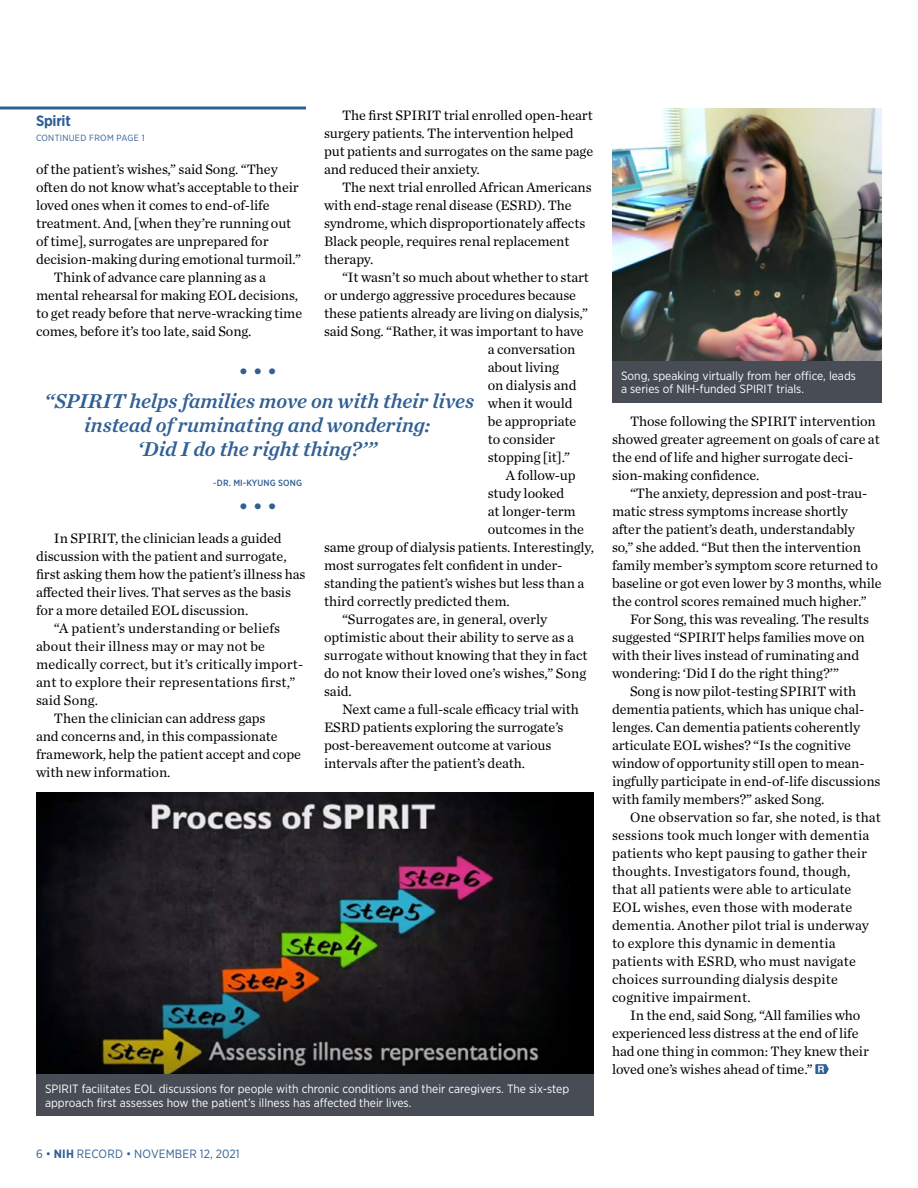
<style>
.page{position:relative;width:918px;height:1188px;background:#fff}
.page>*{position:absolute;margin:0;border:0;box-sizing:border-box;transform-origin:0 0}
.Pull_quote{font:italic 21px/24px "Chronicle Text G1 Semi";letter-spacing:-.005em;color:#316094;text-align:center}
.Head_2_Subheads_Body{font:700 15px "Gotham Narrow";letter-spacing:-.015em;color:#316094}
.Body_1{font:14.25px/18px "Chronicle Text G1";letter-spacing:-.005em;color:#000}
.Photo_caption_revers{font:12px/13.5px "Gotham Narrow";color:#fff}
.t1{font:12px "Gotham Narrow";letter-spacing:.01em;color:#316094}
.Page_jump{font:9px "Gotham Narrow";letter-spacing:.03em;color:#316094}
.Kicker_1_positive{font:500 9px "Gotham Narrow";letter-spacing:.01em;color:#316094}
.s1{font-weight:700}
</style>
<div class="page">
<svg style="left:0;top:106px;width:306px;height:4px"></svg>
<img style="left:36px;top:792px;width:558px;height:282px">
<div style="left:36px;top:1074px;width:558px;height:42px;background:#474c55"></div>
<img style="left:612px;top:108px;width:270px;height:253px">
<div style="left:612px;top:361px;width:270px;height:42px;background:#474c55"></div>
<svg style="left:815px;top:1064px;width:14px;height:10px"></svg>
<p class="Body_1" style="left:324px;top:105px;width:271px;text-indent:18px">The first SPIRIT trial enrolled open-heart surgery patients. The intervention helped put patients and surrogates on the same page and reduced their anxiety.</p>
<p class="Body_1" style="left:324px;top:177px;width:269px;text-indent:18px">The next trial enrolled African Americans with end-stage renal disease (ESRD). The syndrome, which disproportionately affects Black people, requires renal replacement therapy.</p>
<p class="Body_1" style="left:342px;top:267px;width:249px">“It wasn’t so much about whether to start</p>
<p class="Body_1" style="left:324px;top:285px;width:254px">or undergo aggressive procedures because</p>
<p class="Body_1" style="left:324px;top:303px;width:266px">these patients already are living on dialysis,”</p>
<p class="Body_1" style="left:324px;top:321px;width:261px">said Song. “Rather, it was important to have</p>
<p class="Body_1" style="left:488px;top:339px;width:89px">a conversation</p>
<p class="Body_1" style="left:488px;top:357px;width:73px">about living</p>
<p class="Body_1" style="left:488px;top:375px;width:90px">on dialysis and</p>
<p class="Body_1" style="left:488px;top:393px;width:86px">when it would</p>
<p class="Body_1" style="left:488px;top:411px;width:90px">be appropriate</p>
<p class="Body_1" style="left:488px;top:429px;width:69px">to consider</p>
<p class="Body_1" style="left:488px;top:447px;width:84px">stopping [it].”</p>
<p class="Body_1" style="left:506px;top:465px;width:71px">A follow-up</p>
<p class="Body_1" style="left:488px;top:483px;width:78px">study looked</p>
<p class="Body_1" style="left:488px;top:501px;width:89px">at longer-term</p>
<p class="Body_1" style="left:488px;top:519px;width:98px">outcomes in the</p>
<p class="Body_1" style="left:324px;top:537px;width:272px">same group of dialysis patients. Interestingly,</p>
<p class="Body_1" style="left:324px;top:555px;width:240px">most surrogates felt confident in under-</p>
<p class="Body_1" style="left:324px;top:573px;width:262px">standing the patient’s wishes but less than a</p>
<p class="Body_1" style="left:324px;top:591px;width:187px">third correctly predicted them.</p>
<p class="Body_1" style="left:324px;top:609px;width:265px;text-indent:18px">“Surrogates are, in general, overly optimistic about their ability to serve as a surrogate without knowing that they in fact do not know their loved one’s wishes,” Song said.</p>
<p class="Body_1" style="left:324px;top:699px;width:256px;text-indent:18px">Next came a full-scale efficacy trial with ESRD patients exploring the surrogate’s post-bereavement outcome at various intervals after the patient’s death.</p>
<p class="Head_2_Subheads_Body" style="left:36px;top:111px;width:36px">Spirit</p>
<p class="Page_jump" style="left:36px;top:132px;width:110px">CONTINUED FROM PAGE 1</p>
<p class="Body_1" style="left:36px;top:159px;width:267px">of the patient’s wishes,” said Song. “They often do not know what’s acceptable to their loved ones when it comes to end-of-life treatment. And, [when they’re running out of time], surrogates are unprepared for decision-making during emotional turmoil.”</p>
<p class="Body_1" style="left:36px;top:267px;width:268px;text-indent:18px">Think of advance care planning as a mental rehearsal for making EOL decisions, to get ready before that nerve-wracking time comes, before it’s too late, said Song.</p>
<p class="Pull_quote" style="left:238px;top:358px;width:41px">• • •</p>
<p class="Pull_quote" style="left:45px;top:388px;width:431px">“SPIRIT helps families move on with their lives instead of ruminating and wondering:<br>‘Did I do the right thing?’”</p>
<p class="Kicker_1_positive" style="left:213px;top:477px;width:91px">~DR. MI-KYUNG SONG</p>
<p class="Pull_quote" style="left:238px;top:493px;width:41px">• • •</p>
<p class="Body_1" style="left:36px;top:528px;width:271px;text-indent:18px">In SPIRIT, the clinician leads a guided discussion with the patient and surrogate, first asking them how the patient’s illness has affected their lives. That serves as the basis for a more detailed EOL discussion.</p>
<p class="Body_1" style="left:36px;top:618px;width:269px;text-indent:18px">“A patient’s understanding or beliefs about their illness may or may not be medically correct, but it’s critically import&shy;ant to explore their representations first,” said Song.</p>
<p class="Body_1" style="left:36px;top:708px;width:267px;text-indent:18px">Then the clinician can address gaps<br>and concerns and, in this compassionate framework, help the patient accept and cope with new information.</p>
<p class="Photo_caption_revers" style="left:45px;top:1082px;width:526px">SPIRIT facilitates EOL discussions for people with chronic conditions and their caregivers. The six-step approach first assesses how the patient’s illness has affected their lives.</p>
<p class="t1" style="left:36px;top:1146px;width:205px">6 • <span class="s1">NIH</span> RECORD • NOVEMBER 12, 2021</p>
<p class="Photo_caption_revers" style="left:621px;top:369px;width:237px">Song, speaking virtually from her office, leads a series of NIH-funded SPIRIT trials.</p>
<p class="Body_1" style="left:612px;top:411px;width:269px;text-indent:18px">Those following the SPIRIT intervention showed greater agreement on goals of care at the end of life and higher surrogate deci&shy;sion-making confidence.</p>
<p class="Body_1" style="left:612px;top:483px;width:271px;text-indent:18px">“The anxiety, depression and post-trau&shy;matic stress symptoms increase shortly<br>after the patient’s death, understandably<br>so,” she added. “But then the intervention family member’s symptom score returned to baseline or got even lower by 3 months, while the control scores remained much higher.”</p>
<p class="Body_1" style="left:612px;top:609px;width:259px;text-indent:18px">For Song, this was revealing. The results suggested “SPIRIT helps families move on with their lives instead of ruminating and wondering: ‘Did I do the right thing?’”</p>
<p class="Body_1" style="left:612px;top:681px;width:270px;text-indent:18px">Song is now pilot-testing SPIRIT with dementia patients, which has unique chal&shy;lenges. Can dementia patients coherently articulate EOL wishes? “Is the cognitive window of opportunity still open to mean&shy;ingfully participate in end-of-life discussions with family members?” asked Song.</p>
<p class="Body_1" style="left:612px;top:807px;width:271px;text-indent:18px">One observation so far, she noted, is that sessions took much longer with dementia patients who kept pausing to gather their thoughts. Investigators found, though,<br>that all patients were able to articulate EOL wishes, even those with moderate dementia. Another pilot trial is underway to explore this dynamic in dementia patients with ESRD, who must navigate choices surrounding dialysis despite cognitive impairment.</p>
<p class="Body_1" style="left:612px;top:1005px;width:258px;text-indent:18px">In the end, said Song, “All families who experienced less distress at the end of life had one thing in common: They knew their loved one’s wishes ahead of time.”</p>
</div>
